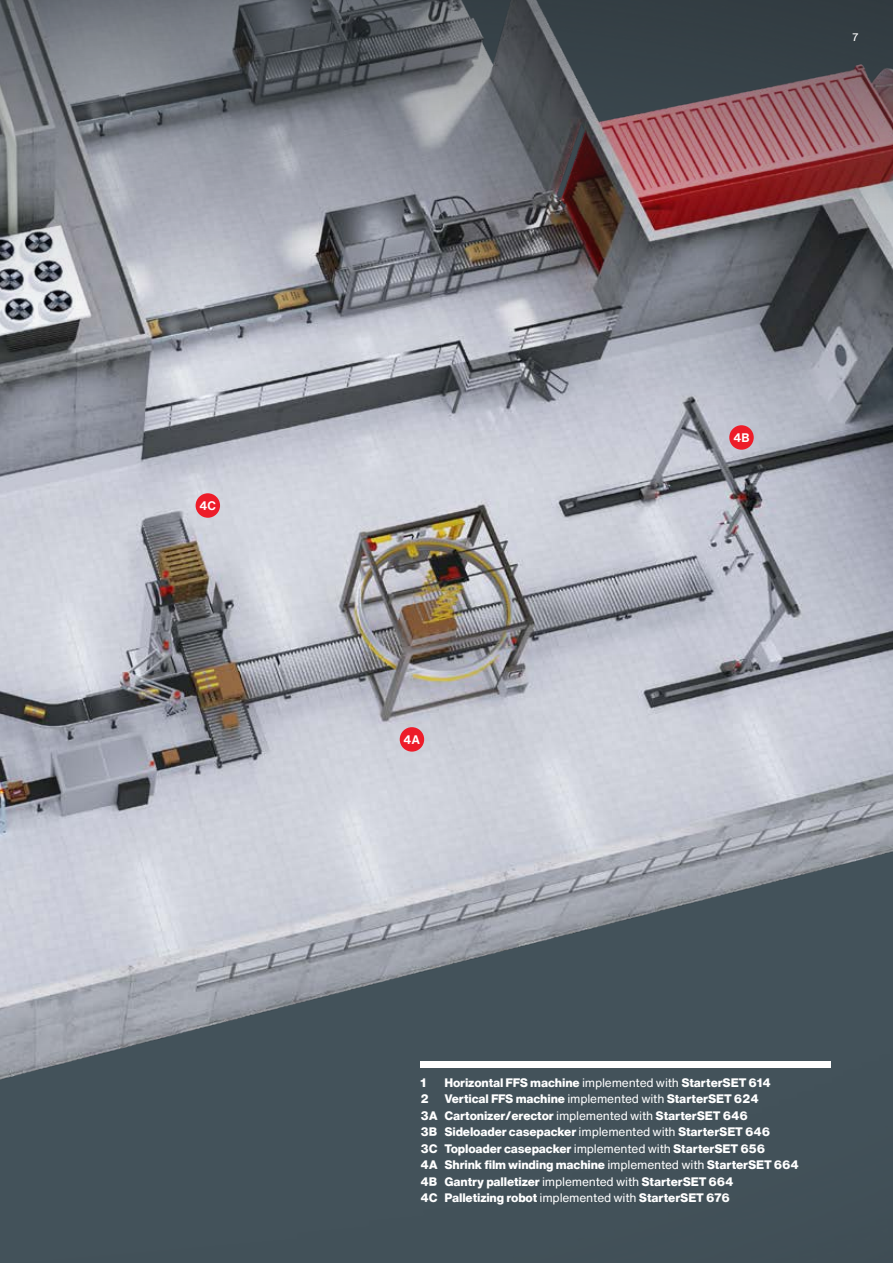
<style>
.page{position:relative;width:893px;height:1263px;background:#fff}
.page>*{position:absolute;margin:0;border:0;box-sizing:border-box;transform-origin:0 0}
.t1{font:700 12.15px "Helvetica Now Text";color:#fff}
.t2{font:800 12px/16.5px "Helvetica Now Text";letter-spacing:-.015em;color:#fff}
.t3{font:10.5px "Helvetica Now Text";color:#fff}
.s1{font-weight:400}
</style>
<div class="page">
<img style="left:0;top:0;width:893px;height:1263px">
<div style="left:196px;top:493px;width:24px;height:25px;background:#ed1c29;border-radius:50%"></div>
<div style="left:400px;top:727px;width:24px;height:25px;background:#ed1c29;border-radius:50%"></div>
<div style="left:729px;top:425px;width:25px;height:25px;background:#ed1c29;border-radius:50%"></div>
<div style="left:420px;top:1061px;width:411px;height:6px;background:#fff"></div>
<p class="t1" style="left:200px;top:497px;width:18px">4C</p>
<p class="t3" style="left:852px;top:30px;width:8px">7</p>
<p class="t1" style="left:404px;top:731px;width:18px">4A</p>
<p class="t1" style="left:733px;top:429px;width:18px">4B</p>
<p class="t2" style="left:420px;top:1074px;width:7px">1</p>
<p class="t2" style="left:444px;top:1074px;width:328px">Horizontal FFS machine <span class="s1">implemented with</span> StarterSET 614</p>
<p class="t2" style="left:420px;top:1090px;width:10px">2</p>
<p class="t2" style="left:420px;top:1090px;width:380px;text-indent:24px">Vertical FFS machine <span class="s1">implemented with</span> StarterSET 624<br>3A Cartonizer/erector <span class="s1">implemented with</span> StarterSET 646<br>3B Sideloader casepacker <span class="s1">implemented with</span> StarterSET 646<br>3C Toploader casepacker <span class="s1">implemented with</span> StarterSET 656<br>4A Shrink film winding machine <span class="s1">implemented with</span> StarterSET 664<br>4B Gantry palletizer <span class="s1">implemented with</span> StarterSET 664<br>4C Palletizing robot <span class="s1">implemented with</span> StarterSET 676</p>
</div>
